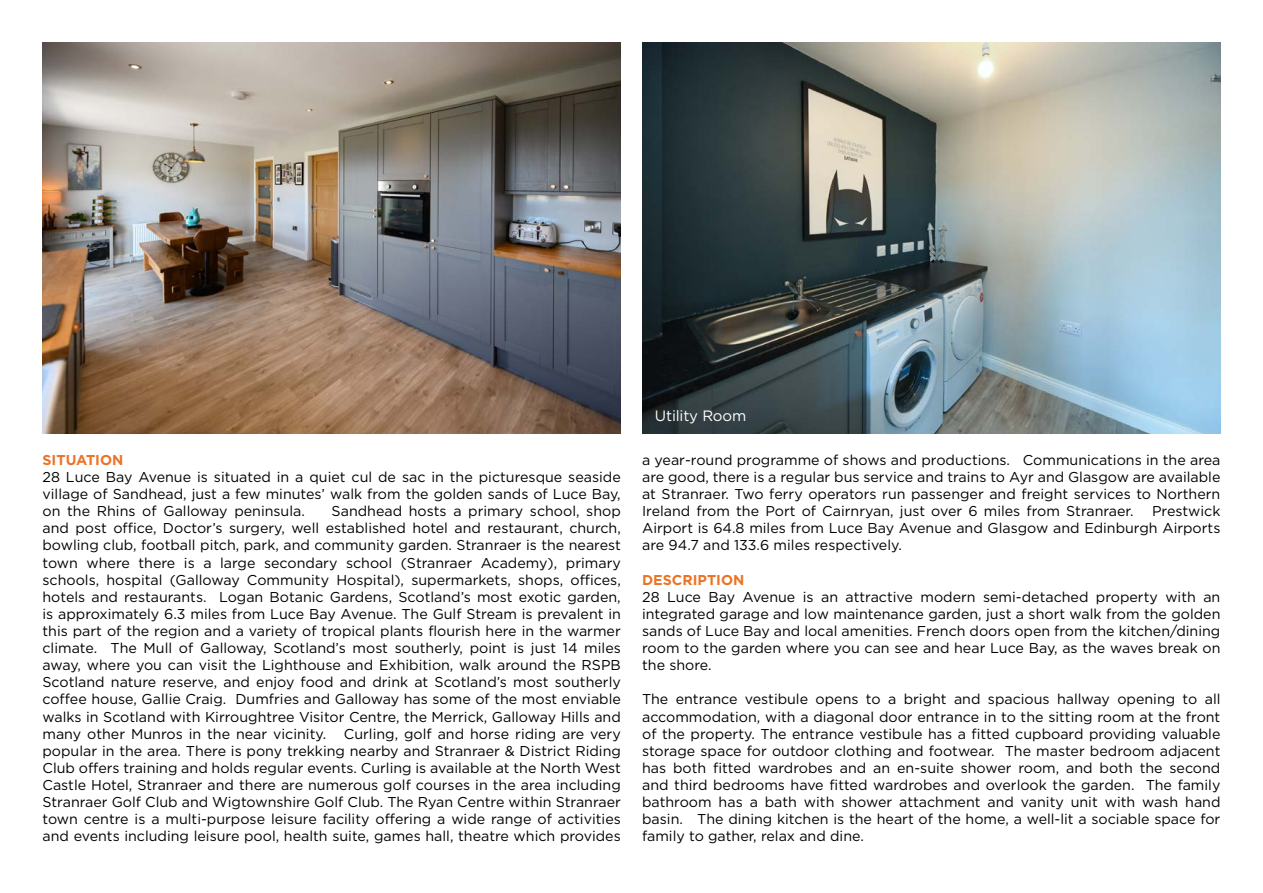
<style>
.page{position:relative;width:1263px;height:893px;background:#fff}
.page>*{position:absolute;margin:0;border:0;box-sizing:border-box;transform-origin:0 0}
.Body_Text{font:15px "Gotham HTF";letter-spacing:-.01em;color:#fff}
.Body_Text-2{font:14.25px/17.1px "Gotham HTF";color:#000;text-align:justify}
.Headings_Text{font:700 14.25px "Gotham HTF";color:#ec7326}
</style>
<div class="page">
<img style="left:43px;top:43px;width:578px;height:390px">
<img style="left:642px;top:43px;width:578px;height:390px">
<p class="Headings_Text" style="left:43px;top:452px;width:82px">SITUATION</p>
<p class="Body_Text-2" style="left:43px;top:468px;width:580px">28 Luce Bay Avenue is situated in a quiet cul de sac in the picturesque seaside village of Sandhead, just a few minutes’ walk from the golden sands of Luce Bay, on the Rhins of Galloway peninsula.</p>
<p class="Body_Text-2" style="left:43px;top:502px;width:580px;text-indent:289px">Sandhead hosts a primary school, shop and post office, Doctor’s surgery, well established hotel and restaurant, church, bowling club, football pitch, park, and community garden. Stranraer is the nearest town where there is a large secondary school (Stranraer Academy), primary schools, hospital (Galloway Community Hospital), supermarkets, shops, offices, hotels and restaurants. Logan Botanic Gardens, Scotland’s most exotic garden, is approximately 6.3 miles from Luce Bay Avenue. The Gulf Stream is prevalent in this part of the region and a variety of tropical plants flourish here in the warmer climate. The Mull of Galloway, Scotland’s most southerly, point is just 14 miles away, where you can visit the Lighthouse and Exhibition, walk around the RSPB Scotland nature reserve, and enjoy food and drink at Scotland’s most southerly coffee house, Gallie Craig. Dumfries and Galloway has some of the most enviable walks in Scotland with Kirroughtree Visitor Centre, the Merrick, Galloway Hills and many other Munros in the near vicinity. Curling, golf and horse riding are very popular in the area. There is pony trekking nearby and Stranraer &amp; District Riding Club offers training and holds regular events. Curling is available at the North West Castle Hotel, Stranraer and there are numerous golf courses in the area including Stranraer Golf Club and Wigtownshire Golf Club. The Ryan Centre within Stranraer town centre is a multi-purpose leisure facility offering a wide range of activities and events including leisure pool, health suite, games hall, theatre which provides</p>
<p class="Body_Text" style="left:655px;top:407px;width:93px">Utility Room</p>
<p class="Body_Text-2" style="left:642px;top:451px;width:580px">a year-round programme of shows and productions. Communications in the area are good, there is a regular bus service and trains to Ayr and Glasgow are available at Stranraer. Two ferry operators run passenger and freight services to Northern Ireland from the Port of Cairnryan, just over 6 miles from Stranraer.</p>
<p class="Body_Text-2" style="left:642px;top:502px;width:580px;text-indent:510px">Prestwick Airport is 64.8 miles from Luce Bay Avenue and Glasgow and Edinburgh Airports are 94.7 and 133.6 miles respectively.</p>
<p class="Headings_Text" style="left:642px;top:571px;width:104px">DESCRIPTION</p>
<p class="Body_Text-2" style="left:642px;top:588px;width:580px">28 Luce Bay Avenue is an attractive modern semi-detached property with an integrated garage and low maintenance garden, just a short walk from the golden sands of Luce Bay and local amenities. French doors open from the kitchen/dining room to the garden where you can see and hear Luce Bay, as the waves break on the shore.</p>
<p class="Body_Text-2" style="left:642px;top:691px;width:580px">The entrance vestibule opens to a bright and spacious hallway opening to all accommodation, with a diagonal door entrance in to the sitting room at the front of the property. The entrance vestibule has a fitted cupboard providing valuable storage space for outdoor clothing and footwear. The master bedroom adjacent has both fitted wardrobes and an en-suite shower room, and both the second and third bedrooms have fitted wardrobes and overlook the garden. The family bathroom has a bath with shower attachment and vanity unit with wash hand basin. The dining kitchen is the heart of the home, a well-lit a sociable space for family to gather, relax and dine.</p>
</div>
